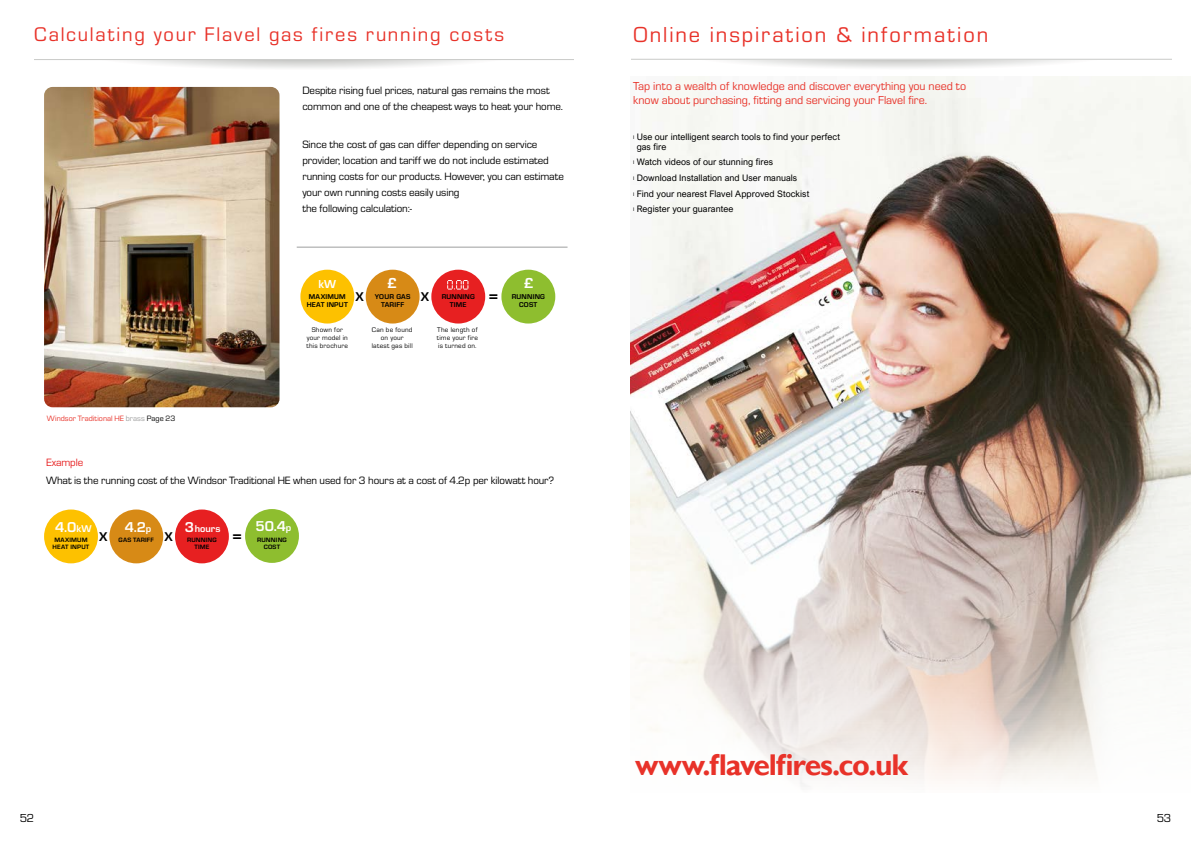
<style>
.page{position:relative;width:1191px;height:842px;background:#fff}
.page>*{position:absolute;margin:0;border:0;box-sizing:border-box;transform-origin:0 0}
.t1{font:700 30px "Gill Sans";letter-spacing:-.04em;color:#e83229}
.t2{font:22.5px "Eurostile";letter-spacing:.085em;color:#e83229}
.t3{font:20.5px "Eurostile";letter-spacing:.085em;color:#e83229}
.t4{font:700 16px "Eurostile";color:#000}
.t5{font:700 15px "Eurostile";color:#fff}
.t6{font:700 14.8px "Eurostile";color:#fff}
.t7{font:12px/14px "Eurostile";color:#e83229}
.t8{font:12px "Eurostile";color:#000}
.t9{font:700 12px "Eurostile";color:#fff}
.t10{font:11px/16px "Eurostile";letter-spacing:-.01em;color:#000}
.t11{font:11px "Eurostile";letter-spacing:-.01em;color:#e72021}
.t12{font:700 10.2px "Eurostile";color:#fff}
.t13{font:9px/15.7px "Arial Nova";letter-spacing:.005em;color:#000}
.t14{font:8px "Eurostile";letter-spacing:.005em;color:#e83229}
.t15{font:700 7.2px/8px "Eurostile";letter-spacing:.03em;color:#000}
.t16{font:7px/8px "Eurostile";letter-spacing:.03em;color:#000;text-align:center}
.t17{font:700 6.5px/7px "Eurostile";letter-spacing:.03em;color:#000}
.s1{color:#9d9d9d}
.s2{color:#000}
.s3{font-size:13.2px}
.s4{font-size:16px}
.s5{font-size:10.2px}
.s6{font-size:14.8px}
.s7{font-size:5px}
</style>
<div class="page">
<svg style="left:676px;top:60px;width:495px;height:17px"></svg>
<svg style="left:632px;top:58px;width:539px;height:2px"></svg>
<svg style="left:53px;top:60px;width:430px;height:52px"></svg>
<svg style="left:34px;top:59px;width:540px;height:1px"></svg>
<img style="left:44px;top:87px;width:235px;height:320px">
<div style="left:44px;top:509px;width:54px;height:54px;background:#fdc100;border-radius:50%"></div>
<div style="left:109px;top:509px;width:54px;height:54px;background:#d78a16;border-radius:50%"></div>
<div style="left:175px;top:509px;width:54px;height:54px;background:#e72021;border-radius:50%"></div>
<div style="left:245px;top:509px;width:54px;height:54px;background:#8ebe2f;border-radius:50%"></div>
<div style="left:300px;top:270px;width:54px;height:54px;background:#fdc100;border-radius:50%"></div>
<div style="left:366px;top:270px;width:53px;height:54px;background:#d78a16;border-radius:50%"></div>
<div style="left:431px;top:270px;width:54px;height:54px;background:#e72021;border-radius:50%"></div>
<div style="left:501px;top:270px;width:54px;height:54px;background:#8ebe2f;border-radius:50%"></div>
<svg style="left:447px;top:280px;width:21px;height:10px"></svg>
<hr style="left:297px;top:247px;width:270px;height:1px;background:#9d9e9e">
<img style="left:630px;top:77px;width:561px;height:710px">
<h3 class="t3" style="left:34px;top:20px;width:471px">Calculating your Flavel gas fires running costs</h3>
<p class="t10" style="left:302px;top:82px;width:262px">Despite rising fuel prices, natural gas remains the most common and one of the cheapest ways to heat your home.</p>
<p class="t10" style="left:302px;top:136px;width:263px">Since the cost of gas can differ depending on service provider, location and tariff we do not include estimated running costs for our products. However, you can estimate your own running costs easily using<br>the following calculation:-</p>
<p class="t9" style="left:318px;top:276px;width:19px">kW</p>
<h3 class="t5" style="left:387px;top:273px;width:11px">£</h3>
<h3 class="t5" style="left:524px;top:273px;width:11px">£</h3>
<p class="t14" style="left:47px;top:413px;width:130px">Windsor Traditional HE <span class="s1">brass</span> <span class="s2">Page 23</span></p>
<p class="t11" style="left:46px;top:455px;width:39px">Example</p>
<p class="t15" style="left:381px;top:292px;width:31px;text-indent:-26px"><span class="s3">X</span> YOUR GAS<br>TARIFF</p>
<p class="t15" style="left:450px;top:292px;width:26px;text-indent:-29px"><span class="s3">X</span> RUNNING<br>TIME</p>
<p class="t15" style="left:519px;top:292px;width:27px;text-indent:-31px"><span class="s4">=</span> RUNNING<br>COST</p>
<p class="t15" style="left:307px;top:292px;width:43px">MAXIMUM<br>HEAT INPUT</p>
<p class="t16" style="left:306px;top:325px;width:43px">Shown for your model in this brochure</p>
<p class="t16" style="left:372px;top:325px;width:42px">Can be found on your latest gas bill</p>
<p class="t16" style="left:437px;top:325px;width:43px;text-align:justify">The length of time your fire is turned on.</p>
<p class="t10" style="left:46px;top:472px;width:509px">What is the running cost of the Windsor Traditional HE when used for 3 hours at a cost of 4.2p per kilowatt hour?</p>
<h3 class="t6" style="left:55px;top:516px;width:38px">4.0<span class="s5">kW</span></h3>
<h3 class="t6" style="left:125px;top:516px;width:28px">4.2<span class="s5">p</span></h3>
<p class="t12" style="left:185px;top:521px;width:37px"><span class="s6">3</span>hours</p>
<h3 class="t6" style="left:256px;top:516px;width:37px">50.4<span class="s5">p</span></h3>
<p class="t17" style="left:53px;top:536px;width:38px">MAXIMUM<br>HEAT INPUT</p>
<p class="t17" style="left:194px;top:536px;width:24px;text-indent:-95px"><span class="s3">X</span> GAS TARIFF <span class="s3">X</span> RUNNING<br>TIME</p>
<p class="t17" style="left:257px;top:536px;width:31px;text-align:center">RUNNING<br>COST</p>
<h3 class="t4" style="left:232px;top:525px;width:12px">=</h3>
<h2 class="t2" style="left:633px;top:19px;width:356px">Online inspiration &amp; information</h2>
<p class="t7" style="left:633px;top:79px;width:334px">Tap into a wealth of knowledge and discover everything you need to know about purchasing, fitting and servicing your Flavel fire.</p>
<p class="t13" style="left:636px;top:131px;width:205px;line-height:10px;text-indent:-4px"><span class="s7">l</span> Use our intelligent search tools to find your perfect gas fire</p>
<p class="t13" style="left:633px;top:154px;width:178px"><span class="s7">l</span> Watch videos of our stunning fires<br><span class="s7">l</span> Download Installation and User manuals<br><span class="s7">l</span> Find your nearest Flavel Approved Stockist <span class="s7">l</span> Register your guarantee</p>
<h1 class="t1" style="left:635px;top:747px;width:274px">www.flavelfires.co.uk</h1>
<p class="t8" style="left:20px;top:809px;width:16px">52</p>
<p class="t8" style="left:1156px;top:809px;width:16px">53</p>
</div>
